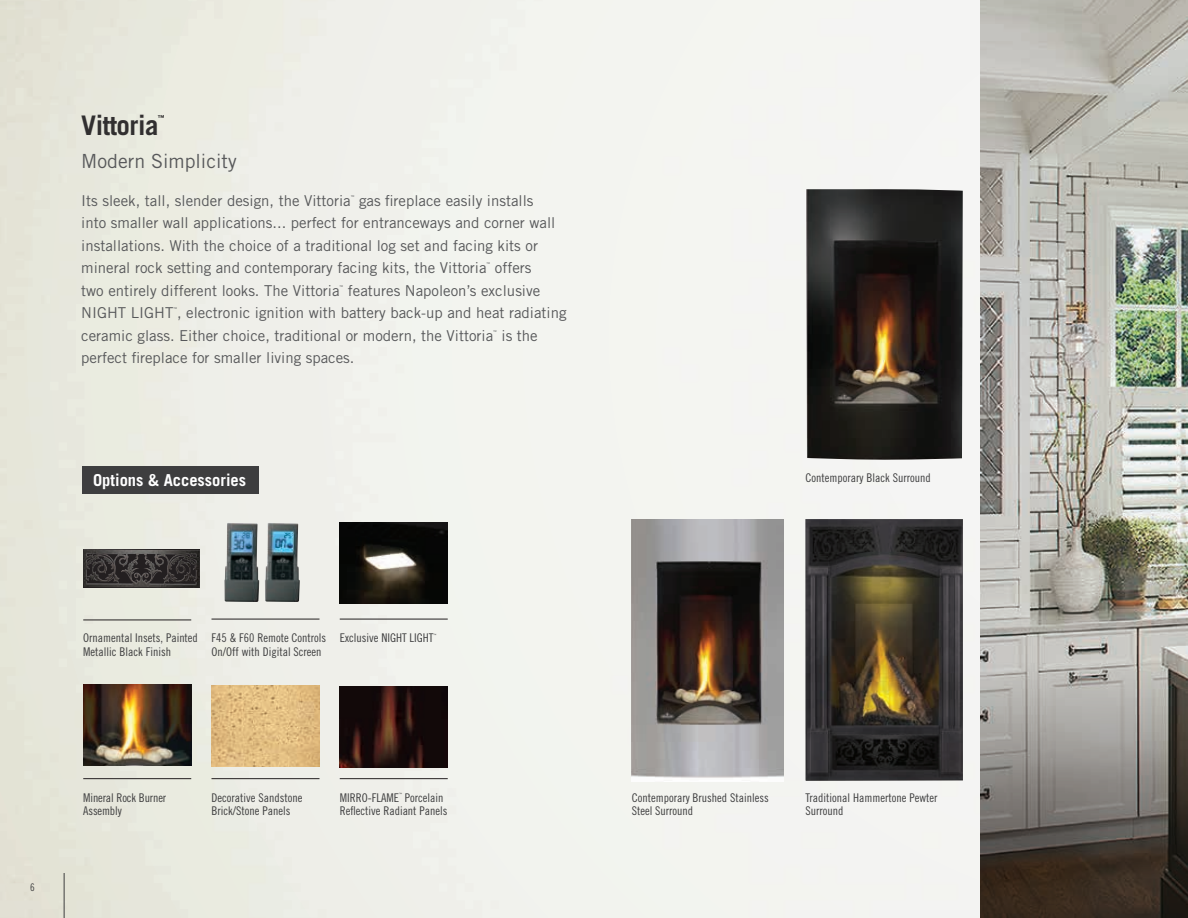
<style>
.page{position:relative;width:1188px;height:918px;background:#fff}
.page>*{position:absolute;margin:0;border:0;box-sizing:border-box;transform-origin:0 0}
.t1{font:700 27px "Trade Gothic LT Std";letter-spacing:-.02em;color:#312f30}
.t2{font:19.5px "Trade Gothic LT Std";color:#57585a}
.t3{font:700 16.5px "Trade Gothic LT Std";color:#fff}
.t4{font:15px/22.5px "Trade Gothic LT Std";color:#57585a}
.t5{font:12px/13.5px "Trade Gothic LT Std Cn 18";color:#3e3e3f}
.t6{font:10.5px "Trade Gothic LT Std";color:#3e3e3f}
.t7{font:700 6.75px "Trade Gothic LT Std";color:#312f30}
.t8{font:3.75px "Trade Gothic LT Std";color:#57585a}
.t9{font:3px "Trade Gothic LT Std Cn 18";color:#3e3e3f}
</style>
<div class="page">
<img style="left:0;top:0;width:980px;height:918px">
<hr style="left:64px;top:873px;width:1px;height:45px;background:#3e3e3f">
<img style="left:980px;top:0;width:208px;height:605px">
<img style="left:632px;top:519px;width:151px;height:262px">
<svg style="left:980px;top:605px;width:208px;height:313px;background:#807b75"></svg>
<img style="left:806px;top:189px;width:157px;height:271px">
<div style="left:82px;top:467px;width:177px;height:27px;background:#3e3e3f"></div>
<img style="left:83px;top:549px;width:117px;height:39px">
<img style="left:340px;top:522px;width:108px;height:81px">
<hr style="left:83px;top:620px;width:108px;height:1px;background:#231f20">
<hr style="left:212px;top:619px;width:108px;height:1px;background:#231f20">
<hr style="left:340px;top:619px;width:108px;height:1px;background:#231f20">
<img style="left:265px;top:523px;width:35px;height:79px">
<img style="left:224px;top:523px;width:35px;height:79px">
<img style="left:83px;top:685px;width:108px;height:81px">
<img style="left:212px;top:686px;width:108px;height:81px">
<img style="left:340px;top:686px;width:108px;height:81px">
<hr style="left:83px;top:778px;width:108px;height:1px;background:#231f20">
<hr style="left:212px;top:778px;width:108px;height:1px;background:#231f20">
<hr style="left:340px;top:778px;width:108px;height:1px;background:#231f20">
<img style="left:805px;top:519px;width:158px;height:262px">
<h1 class="t1" style="left:81px;top:109px;width:79px">Vittoria</h1>
<p class="t7" style="left:158px;top:114px;width:8px">™</p>
<h2 class="t2" style="left:81px;top:150px;width:157px">Modern Simplicity</h2>
<p class="t4" style="left:81px;top:189px;width:271px">Its sleek, tall, slender design, the Vittoria</p>
<p class="t8" style="left:351px;top:194px;width:5px">™</p>
<p class="t4" style="left:81px;top:189px;width:476px;text-indent:278px">gas fireplace easily installs into smaller wall applications... perfect for entranceways and corner wall installations. With the choice of a traditional log set and facing kits or mineral rock setting and contemporary facing kits, the Vittoria</p>
<p class="t8" style="left:487px;top:261px;width:5px">™</p>
<p class="t4" style="left:495px;top:257px;width:38px">offers</p>
<p class="t4" style="left:81px;top:279px;width:260px">two entirely different looks. The Vittoria</p>
<p class="t8" style="left:340px;top:284px;width:5px">™</p>
<p class="t4" style="left:81px;top:279px;width:487px;text-indent:267px">features Napoleon’s exclusive<br>NIGHT LIGHT , electronic ignition with battery back-up and heat radiating</p>
<p class="t8" style="left:173px;top:306px;width:5px">™</p>
<p class="t4" style="left:81px;top:324px;width:413px">ceramic glass. Either choice, traditional or modern, the Vittoria</p>
<p class="t8" style="left:493px;top:329px;width:5px">™</p>
<p class="t4" style="left:502px;top:324px;width:38px">is the</p>
<p class="t4" style="left:81px;top:347px;width:275px">perfect fireplace for smaller living spaces.</p>
<p class="t3" style="left:93px;top:470px;width:155px">Options &amp; Accessories</p>
<p class="t5" style="left:83px;top:631px;width:116px">Ornamental Insets, Painted<br>Metallic Black Finish</p>
<p class="t5" style="left:212px;top:631px;width:116px">F45 &amp; F60 Remote Controls<br>On/Off with Digital Screen</p>
<p class="t5" style="left:340px;top:631px;width:95px">Exclusive NIGHT LIGHT</p>
<p class="t9" style="left:434px;top:633px;width:4px">™</p>
<p class="t6" style="left:30px;top:880px;width:8px">6</p>
<p class="t5" style="left:83px;top:791px;width:85px">Mineral Rock Burner<br>Assembly</p>
<p class="t5" style="left:212px;top:791px;width:92px">Decorative Sandstone<br>Brick/Stone Panels</p>
<p class="t5" style="left:340px;top:791px;width:61px">MIRRO-FLAME</p>
<p class="t9" style="left:399px;top:792px;width:4px">™</p>
<p class="t5" style="left:340px;top:791px;width:109px;text-indent:65px">Porcelain<br>Reflective Radiant Panels</p>
<p class="t5" style="left:806px;top:470px;width:127px">Contemporary Black Surround</p>
<p class="t5" style="left:632px;top:790px;width:139px">Contemporary Brushed Stainless<br>Steel Surround</p>
<p class="t5" style="left:806px;top:790px;width:133px">Traditional Hammertone Pewter<br>Surround</p>
</div>
